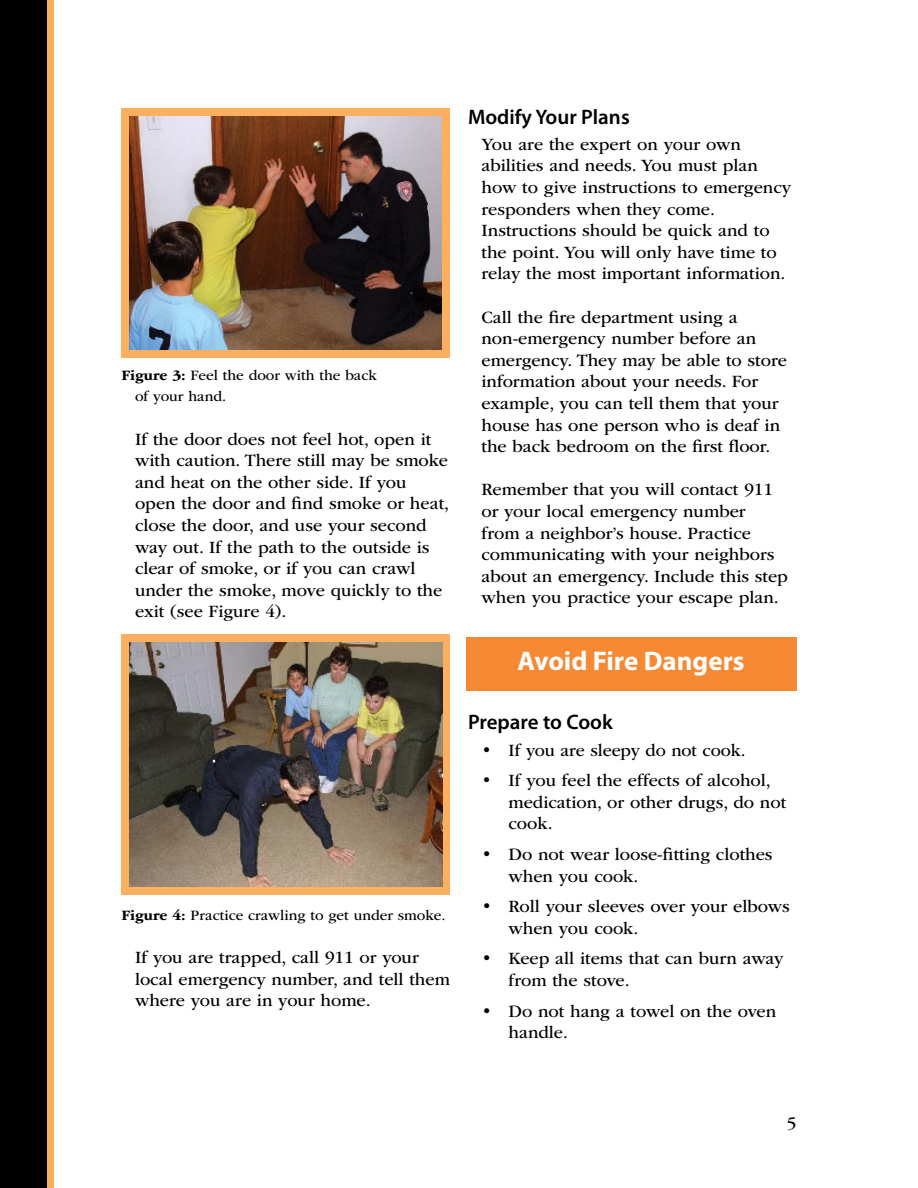
<style>
.page{position:relative;width:918px;height:1188px;background:#fff}
.page>*{position:absolute;margin:0;border:0;box-sizing:border-box;transform-origin:0 0}
.t1{font:700 27px "Myriad Pro";color:#fff}
.t2{font:600 21px "Myriad Pro";color:#000}
.t3{font:18px/21.6px "ITC Garamond Std";color:#000}
.t4{font:15px/21.6px "ITC Garamond Std";color:#000}
.s1{font-weight:700}
</style>
<div class="page">
<div style="left:0;top:0;width:53px;height:1188px;background:#000"></div>
<div style="left:47px;top:0;width:7px;height:1188px;background:#fbaf5f"></div>
<div style="left:122px;top:108px;width:328px;height:249px;background:#fbaf5f"></div>
<img style="left:130px;top:117px;width:312px;height:232px">
<div style="left:121px;top:634px;width:329px;height:261px;background:#fbaf5f"></div>
<img style="left:130px;top:642px;width:312px;height:244px">
<div style="left:466px;top:637px;width:330px;height:54px;background:#f68933"></div>
<p class="t4" style="left:135px;top:364px;width:244px;text-indent:-14px"><span class="s1">Figure 3:</span> Feel the door with the back of your hand.</p>
<p class="t3" style="left:135px;top:428px;width:316px">If the door does not feel hot, open it with caution. There still may be smoke and heat on the other side. If you open the door and find smoke or heat, close the door, and use your second way out. If the path to the outside is clear of smoke, or if you can crawl under the smoke, move quickly to the exit (see Figure 4).</p>
<p class="t4" style="left:122px;top:904px;width:326px"><span class="s1">Figure 4:</span> Practice crawling to get under smoke.</p>
<p class="t3" style="left:135px;top:947px;width:316px">If you are trapped, call 911 or your local emergency number, and tell them where you are in your home.</p>
<p class="t2" style="left:468px;top:103px;width:163px">Modify Your Plans</p>
<p class="t3" style="left:482px;top:134px;width:311px">You are the expert on your own abilities and needs. You must plan how to give instructions to emergency responders when they come.<br>Instructions should be quick and to the point. You will only have time to relay the most important information.</p>
<p class="t3" style="left:482px;top:306px;width:307px">Call the fire department using a non-emergency number before an emergency. They may be able to store information about your needs. For example, you can tell them that your house has one person who is deaf in the back bedroom on the first floor.</p>
<p class="t3" style="left:482px;top:479px;width:308px">Remember that you will contact 911 or your local emergency number from a neighbor’s house. Practice communicating with your neighbors about an emergency. Include this step when you practice your escape plan.</p>
<h1 class="t1" style="left:518px;top:643px;width:229px">Avoid Fire Dangers</h1>
<p class="t2" style="left:468px;top:709px;width:146px">Prepare to Cook</p>
<p class="t3" style="left:482px;top:739px;width:266px">• If you are sleepy do not cook.</p>
<p class="t3" style="left:508px;top:770px;width:279px;text-indent:-27px">• If you feel the effects of alcohol, medication, or other drugs, do not cook.</p>
<p class="t3" style="left:508px;top:844px;width:266px;text-indent:-27px">• Do not wear loose-fitting clothes when you cook.</p>
<p class="t3" style="left:508px;top:896px;width:283px;text-indent:-27px">• Roll your sleeves over your elbows when you cook.</p>
<p class="t3" style="left:508px;top:948px;width:277px;text-indent:-27px">• Keep all items that can burn away from the stove.</p>
<p class="t3" style="left:508px;top:1000px;width:269px;text-indent:-27px">• Do not hang a towel on the oven handle.</p>
</div>
